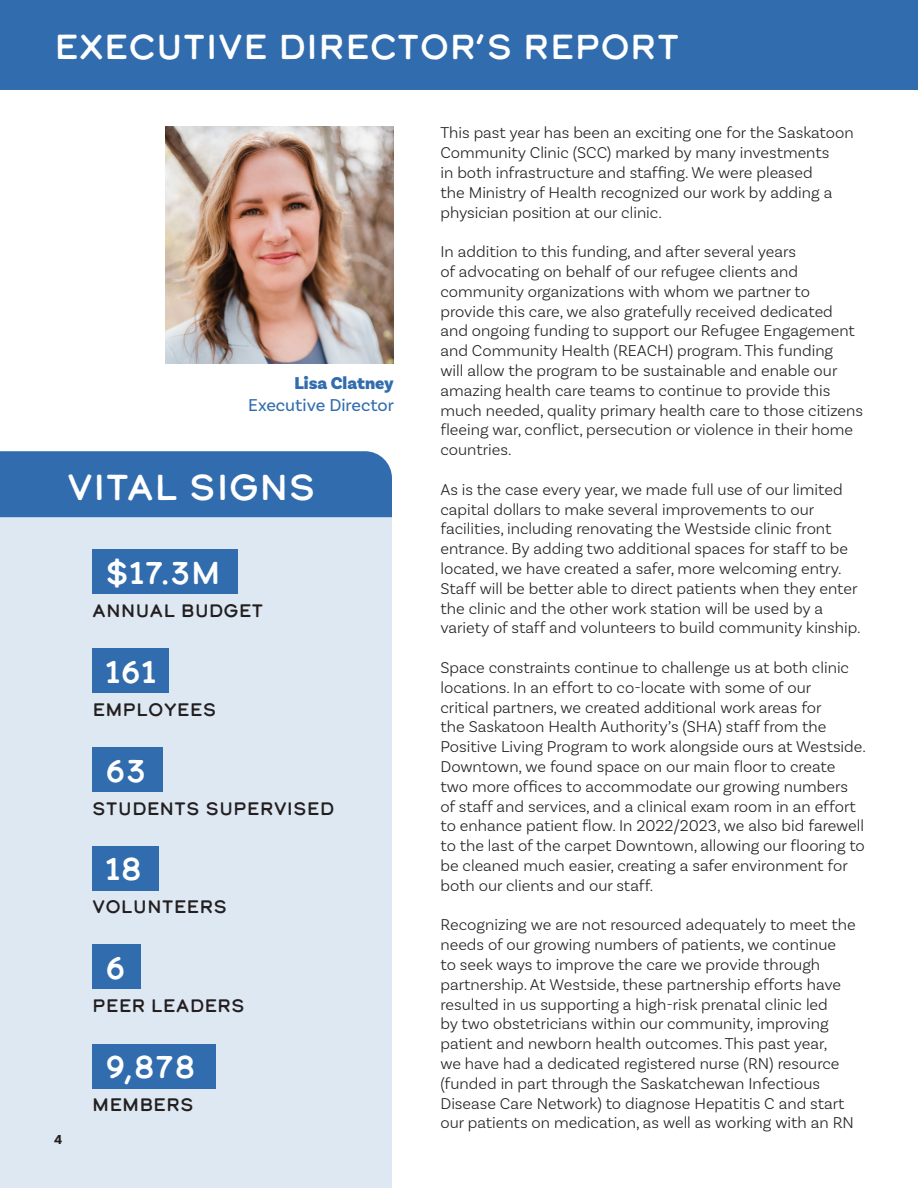
<style>
.page{position:relative;width:918px;height:1188px;background:#fff}
.page>*{position:absolute;margin:0;border:0;box-sizing:border-box;transform-origin:0 0}
.t1{font:36px "Calder Dark";color:#fff}
.t2{font:34.5px "Calder Dark";color:#fff}
.t3{font:31.5px "Calder Dark";color:#fff}
.t4{font:18px "Calder Dark";color:#231f20}
.t5{font:18px "Basic Sans";color:#316dae}
.t6{font:900 18px "Basic Sans";color:#316dae}
.t7{font:300 16.5px/19.8px "Basic Sans";color:#231f20}
.t8{font:300 16.5px/19.8px "Basic Sans";color:#222}
.t9{font:800 13.5px "Futura PT";color:#231f20}
</style>
<div class="page">
<div style="left:0;top:517px;width:392px;height:671px;background:#dee8f2"></div>
<div style="left:0;top:0;width:918px;height:90px;background:#316dae"></div>
<img style="left:166px;top:126px;width:227px;height:238px">
<div style="left:92px;top:1044px;width:124px;height:45px;background:#316dae"></div>
<div style="left:92px;top:944px;width:49px;height:45px;background:#316dae"></div>
<div style="left:92px;top:846px;width:67px;height:45px;background:#316dae"></div>
<div style="left:92px;top:747px;width:71px;height:45px;background:#316dae"></div>
<div style="left:92px;top:549px;width:146px;height:45px;background:#316dae"></div>
<div style="left:0;top:451px;width:392px;height:66px;background:#316dae"></div>
<div style="left:92px;top:648px;width:76px;height:45px;background:#316dae"></div>
<h2 class="t2" style="left:54px;top:23px;width:627px">EXECUTIVE DIRECTOR’S REPORT</h2>
<p class="t6" style="left:294px;top:372px;width:101px">Lisa Clatney</p>
<p class="t5" style="left:248px;top:394px;width:147px">Executive Director</p>
<h1 class="t1" style="left:67px;top:462px;width:251px">VITAL SIGNS</h1>
<h3 class="t3" style="left:105px;top:552px;width:117px">$17.3M</h3>
<p class="t4" style="left:92px;top:598px;width:173px">ANNUAL BUDGET</p>
<h3 class="t3" style="left:105px;top:650px;width:53px">161</h3>
<p class="t4" style="left:93px;top:697px;width:125px">EMPLOYEES</p>
<h3 class="t3" style="left:105px;top:750px;width:43px">63</h3>
<p class="t4" style="left:92px;top:797px;width:244px">STUDENTS SUPERVISED</p>
<h3 class="t3" style="left:105px;top:848px;width:39px">18</h3>
<p class="t4" style="left:92px;top:895px;width:136px">VOLUNTEERS</p>
<h3 class="t3" style="left:105px;top:946px;width:22px">6</h3>
<p class="t4" style="left:92px;top:993px;width:154px">PEER LEADERS</p>
<p class="t9" style="left:54px;top:1131px;width:10px">4</p>
<h3 class="t3" style="left:105px;top:1046px;width:92px">9,878</h3>
<p class="t4" style="left:92px;top:1092px;width:103px">MEMBERS</p>
<p class="t7" style="left:440px;top:123px;width:415px">This past year has been an exciting one for the Saskatoon Community Clinic (SCC) marked by many investments<br>in both infrastructure and staffing. We were pleased<br>the Ministry of Health recognized our work by adding a physician position at our clinic.</p>
<p class="t7" style="left:440px;top:242px;width:424px">In addition to this funding, and after several years<br>of advocating on behalf of our refugee clients and community organizations with whom we partner to provide this care, we also gratefully received dedicated and ongoing funding to support our Refugee Engagement and Community Health (REACH) program. This funding<br>will allow the program to be sustainable and enable our amazing health care teams to continue to provide this much needed, quality primary health care to those citizens</p>
<p class="t8" style="left:440px;top:420px;width:414px">fleeing war, conflict, persecution or violence in their home countries.</p>
<p class="t7" style="left:440px;top:479px;width:422px">As is the case every year, we made full use of our limited capital dollars to make several improvements to our facilities, including renovating the Westside clinic front entrance. By adding two additional spaces for staff to be located, we have created a safer, more welcoming entry.<br>Staff will be better able to direct patients when they enter the clinic and the other work station will be used by a variety of staff and volunteers to build community kinship.</p>
<p class="t7" style="left:440px;top:657px;width:427px">Space constraints continue to challenge us at both clinic locations. In an effort to co-locate with some of our<br>critical partners, we created additional work areas for<br>the Saskatoon Health Authority’s (SHA) staff from the Positive Living Program to work alongside ours at Westside.<br>Downtown, we found space on our main floor to create two more offices to accommodate our growing numbers of staff and services, and a clinical exam room in an effort to enhance patient flow. In 2022/2023, we also bid farewell to the last of the carpet Downtown, allowing our flooring to be cleaned much easier, creating a safer environment for both our clients and our staff.</p>
<p class="t7" style="left:440px;top:915px;width:417px">Recognizing we are not resourced adequately to meet the needs of our growing numbers of patients, we continue to seek ways to improve the care we provide through partnership. At Westside, these partnership efforts have resulted in us supporting a high-risk prenatal clinic led<br>by two obstetricians within our community, improving patient and newborn health outcomes. This past year,<br>we have had a dedicated registered nurse (RN) resource (funded in part through the Saskatchewan Infectious Disease Care Network) to diagnose Hepatitis C and start our patients on medication, as well as working with an RN</p>
</div>
